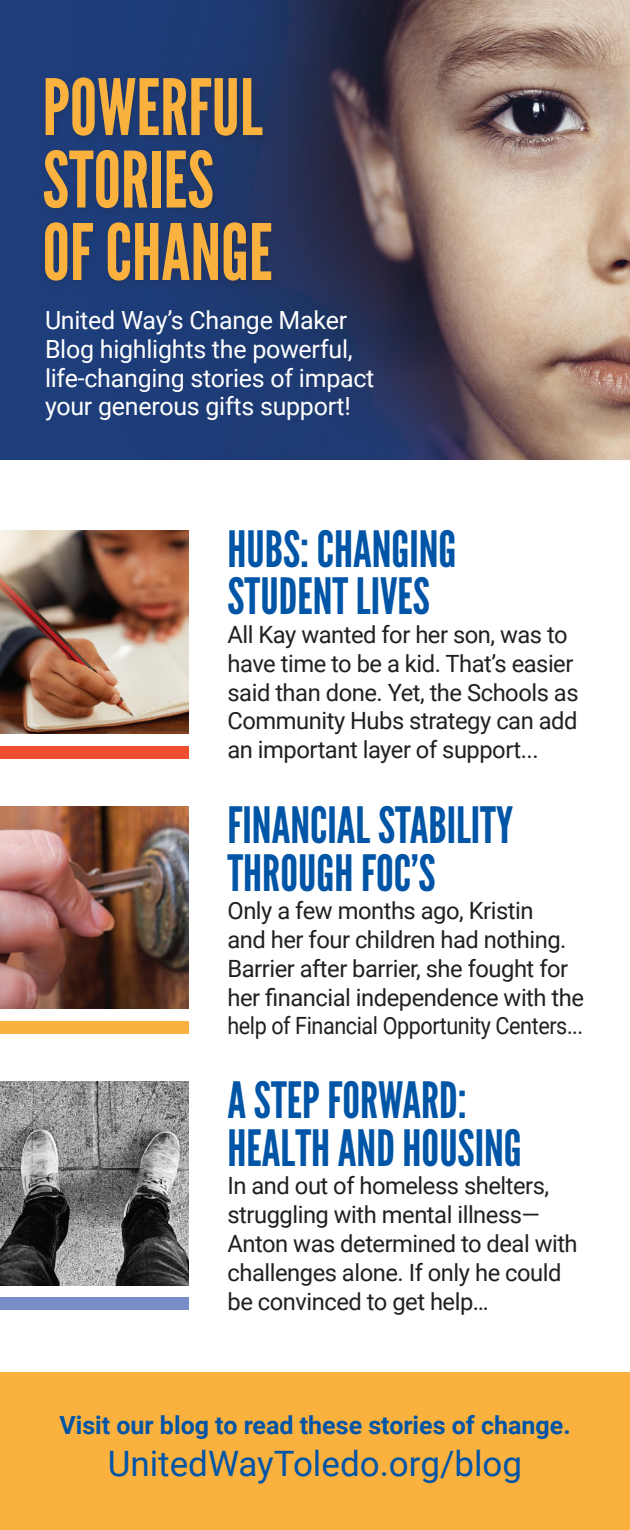
<style>
.page{position:relative;width:630px;height:1530px;background:#fff}
.page>*{position:absolute;margin:0;border:0;box-sizing:border-box;transform-origin:0 0}
.t1{font:77.5px/72.5px "League Gothic";color:#fbb13d}
.t2{font:50px/47.5px "League Gothic";color:#0155a7}
.t3{font:35px "Roboto";color:#0155a7}
.t4{font:25px/28.8px "Roboto";letter-spacing:-.01em;color:#fff}
.t5{font:700 25px "Roboto";color:#0155a7}
.t6{font:23.75px/28.8px "Roboto";letter-spacing:-.02em;color:#231f20}
</style>
<div class="page">
<img style="left:0;top:0;width:630px;height:460px">
<div style="left:0;top:1372px;width:630px;height:158px;background:#fbb13d"></div>
<div style="left:39px;top:74px;width:242px;height:218px;background:#231f20;opacity:.2"></div>
<img style="left:0;top:530px;width:189px;height:204px">
<img style="left:0;top:806px;width:189px;height:202px">
<img style="left:0;top:1082px;width:189px;height:204px">
<div style="left:0;top:746px;width:189px;height:13px;background:#ef4d30"></div>
<div style="left:0;top:1021px;width:189px;height:13px;background:#fbb13d"></div>
<div style="left:0;top:1298px;width:189px;height:12px;background:#788dc7"></div>
<h1 class="t1" style="left:42px;top:72px;width:232px">POWERFUL<br>STORIES<br>OF CHANGE</h1>
<p class="t4" style="left:45px;top:305px;width:331px">United Way’s Change Maker<br>Blog highlights the powerful, life-changing stories of impact your generous gifts support!</p>
<h2 class="t2" style="left:228px;top:526px;width:231px">HUBS: CHANGING<br>STUDENT LIVES</h2>
<p class="t6" style="left:228px;top:619px;width:353px">All Kay wanted for her son, was to have time to be a kid. That’s easier said than done. Yet, the Schools as Community Hubs strategy can add an important layer of support...</p>
<h2 class="t2" style="left:228px;top:802px;width:287px">FINANCIAL STABILITY<br>THROUGH FOC’S</h2>
<p class="t6" style="left:228px;top:896px;width:358px">Only a few months ago, Kristin<br>and her four children had nothing.<br>Barrier after barrier, she fought for her financial independence with the help of Financial Opportunity Centers...</p>
<h2 class="t2" style="left:228px;top:1077px;width:296px">A STEP FORWARD:<br>HEALTH AND HOUSING</h2>
<p class="t6" style="left:228px;top:1171px;width:352px">In and out of homeless shelters, struggling with mental illness—<br>Anton was determined to deal with challenges alone. If only he could be convinced to get help…</p>
<p class="t5" style="left:59px;top:1408px;width:513px">Visit our blog to read these stories of change.</p>
<h3 class="t3" style="left:108px;top:1439px;width:416px">UnitedWayToledo.org/blog</h3>
</div>
